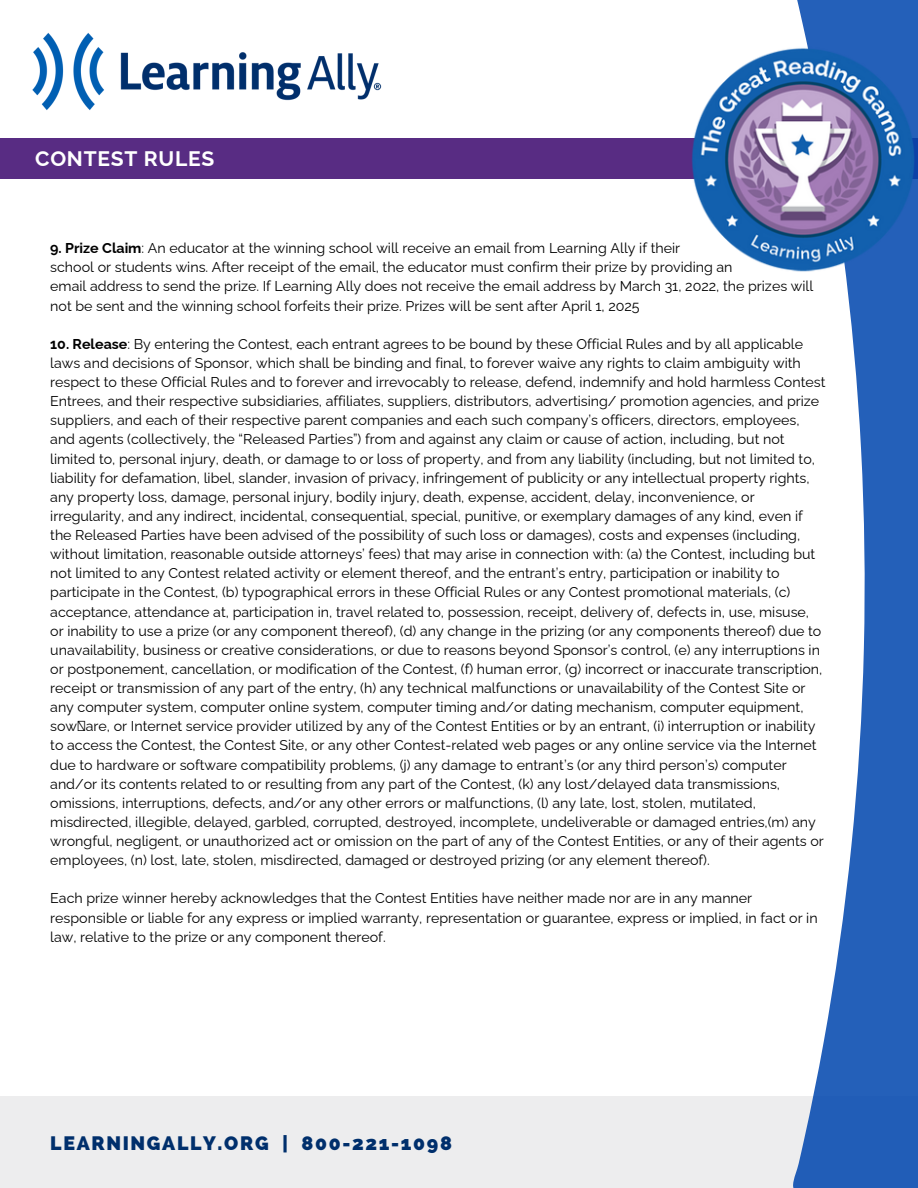
<style>
.page{position:relative;width:918px;height:1188px;background:#fff}
.page>*{position:absolute;margin:0;border:0;box-sizing:border-box;transform-origin:0 0}
.t1{font:700 21px "Raleway";letter-spacing:.035em;color:#fff}
.t2{font:800 19.5px "Raleway";letter-spacing:.085em;color:#002f6c}
.t3{font:14.25px/19.2px "Raleway";color:#000}
.s1{font-weight:700}
</style>
<div class="page">
<div style="left:0;top:1096px;width:918px;height:92px;background:#ededee"></div>
<div style="left:0;top:138px;width:918px;height:41px;background:#582c83"></div>
<img style="left:33px;top:32px;width:348px;height:78px">
<svg style="left:793px;top:0;width:125px;height:1188px;fill:#2460b9"></svg>
<img style="left:692px;top:45px;width:226px;height:228px">
<p class="t1" style="left:35px;top:146px;width:181px">CONTEST RULES</p>
<p class="t3" style="left:50px;top:239px;width:631px"><span class="s1">9. Prize Claim</span>: An educator at the winning school will receive an email from Learning Ally if their</p>
<p class="t3" style="left:50px;top:258px;width:684px">school or students wins. After receipt of the email, the educator must confirm their prize by providing an</p>
<p class="t3" style="left:50px;top:277px;width:765px">email address to send the prize. If Learning Ally does not receive the email address by March 31, 2022, the prizes will not be sent and the winning school forfeits their prize. Prizes will be sent after April 1, 2025</p>
<h1 class="t3" style="left:50px;top:334px;width:777px"><span class="s1">10. Release</span>: By entering the Contest, each entrant agrees to be bound by these Official Rules and by all applicable laws and decisions of Sponsor, which shall be binding and final, to forever waive any rights to claim ambiguity with respect to these Official Rules and to forever and irrevocably to release, defend, indemnify and hold harmless Contest Entrees, and their respective subsidiaries, affiliates, suppliers, distributors, advertising/ promotion agencies, and prize suppliers, and each of their respective parent companies and each such company’s officers, directors, employees, and agents (collectively, the “Released Parties”) from and against any claim or cause of action, including, but not limited to, personal injury, death, or damage to or loss of property, and from any liability (including, but not limited to, liability for defamation, libel, slander, invasion of privacy, infringement of publicity or any intellectual property rights, any property loss, damage, personal injury, bodily injury, death, expense, accident, delay, inconvenience, or irregularity, and any indirect, incidental, consequential, special, punitive, or exemplary damages of any kind, even if the Released Parties have been advised of the possibility of such loss or damages), costs and expenses (including, without limitation, reasonable outside attorneys’ fees) that may arise in connection with: (a) the Contest, including but not limited to any Contest related activity or element thereof, and the entrant’s entry, participation or inability to participate in the Contest, (b) typographical errors in these Official Rules or any Contest promotional materials, (c) acceptance, attendance at, participation in, travel related to, possession, receipt, delivery of, defects in, use, misuse, or inability to use a prize (or any component thereof), (d) any change in the prizing (or any components thereof) due to unavailability, business or creative considerations, or due to reasons beyond Sponsor’s control, (e) any interruptions in or postponement, cancellation, or modification of the Contest, (f) human error, (g) incorrect or inaccurate transcription, receipt or transmission of any part of the entry, (h) any technical malfunctions or unavailability of the Contest Site or any computer system, computer online system, computer timing and/or dating mechanism, computer equipment, sow are, or Internet service provider utilized by any of the Contest Entities or by an entrant, (i) interruption or inability to access the Contest, the Contest Site, or any other Contest-related web pages or any online service via the Internet due to hardware or software compatibility problems, (j) any damage to entrant’s (or any third person’s) computer and/or its contents related to or resulting from any part of the Contest, (k) any lost/delayed data transmissions, omissions, interruptions, defects, and/or any other errors or malfunctions, (l) any late, lost, stolen, mutilated, misdirected, illegible, delayed, garbled, corrupted, destroyed, incomplete, undeliverable or damaged entries,(m) any wrongful, negligent, or unauthorized act or omission on the part of any of the Contest Entities, or any of their agents or employees, (n) lost, late, stolen, misdirected, damaged or destroyed prizing (or any element thereof).</h1>
<p class="t3" style="left:50px;top:889px;width:769px">Each prize winner hereby acknowledges that the Contest Entities have neither made nor are in any manner responsible or liable for any express or implied warranty, representation or guarantee, express or implied, in fact or in law, relative to the prize or any component thereof.</p>
<p class="t2" style="left:50px;top:1132px;width:403px">LEARNINGALLY.ORG | 800-221-1098</p>
</div>
